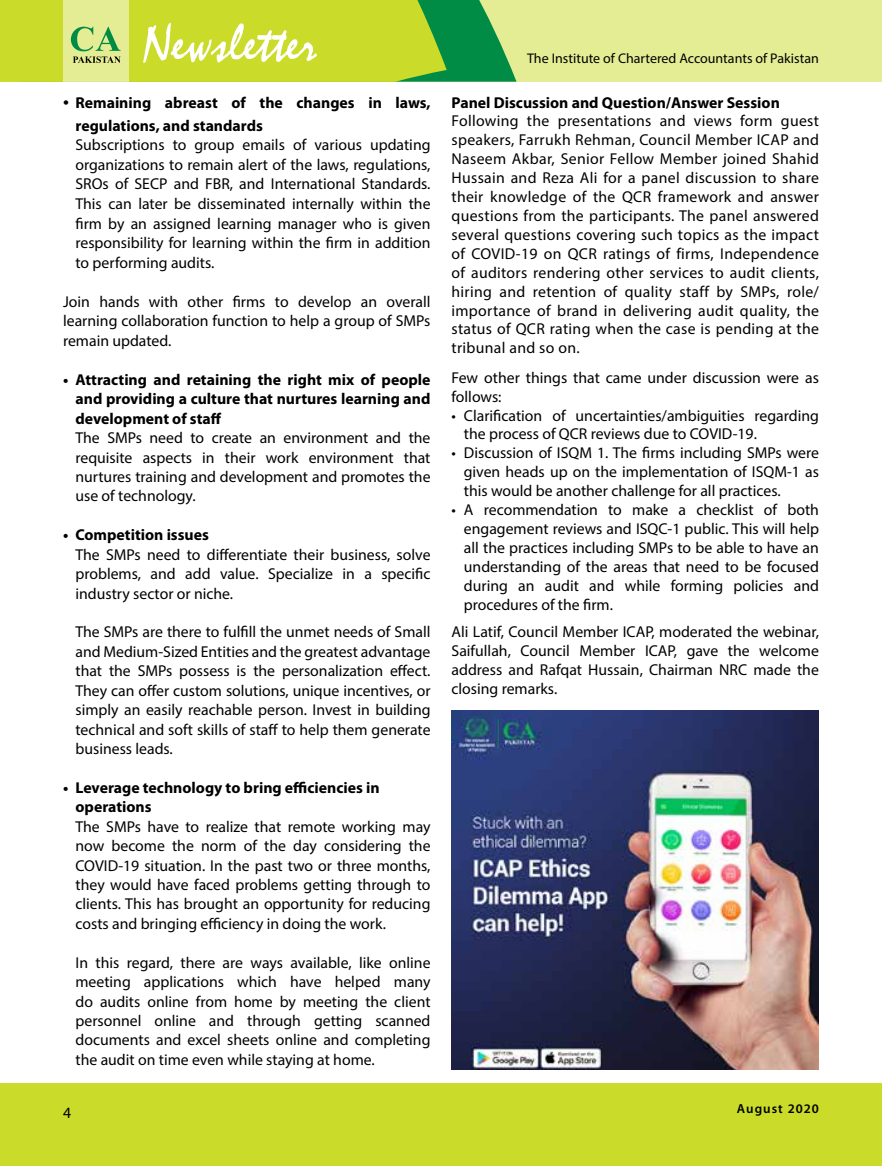
<style>
.page{position:relative;width:882px;height:1166px;background:#fff}
.page>*{position:absolute;margin:0;border:0;box-sizing:border-box;transform-origin:0 0}
.t1{font:54.25px "Mistral";color:#fff}
.t2{font:15.75px/18.9px "Myriad Pro";color:#000;text-align:justify}
.t3{font:700 15.75px/19.4px "Myriad Pro";color:#000}
.t4{font:14px "Myriad Pro";color:#000}
.t5{font:600 13.12px "Myriad Pro";letter-spacing:.08em;color:#000}
.s1{font-weight:400;font-size:21px}
</style>
<div class="page">
<div style="left:0;top:1083px;width:882px;height:83px;background:#cbdb2a"></div>
<div style="left:0;top:0;width:882px;height:82px;background:#e5ed94"></div>
<img style="left:452px;top:710px;width:367px;height:359px">
<svg style="left:0;top:0;width:517px;height:82px;background:#b1d13d"></svg>
<h1 class="t1" style="left:143px;top:13px;width:175px">Newsletter</h1>
<p class="t3" style="left:75px;top:91px;width:357px;line-height:22.4px;text-indent:-12px"><span class="s1">•</span> Remaining abreast of the changes in laws, regulations, and standards</p>
<p class="t2" style="left:75px;top:135px;width:357px;line-height:19.6px">Subscriptions to group emails of various updating organizations to remain alert of the laws, regulations, SROs of SECP and FBR, and International Standards.<br>This can later be disseminated internally within the firm by an assigned learning manager who is given responsibility for learning within the firm in addition to performing audits.</p>
<p class="t2" style="left:63px;top:291px;width:369px;line-height:19.6px">Join hands with other firms to develop an overall learning collaboration function to help a group of SMPs remain updated.</p>
<p class="t3" style="left:75px;top:369px;width:357px;text-align:justify;text-indent:-12px">• Attracting and retaining the right mix of people and providing a culture that nurtures learning and development of staff</p>
<p class="t2" style="left:75px;top:428px;width:357px;line-height:19.4px">The SMPs need to create an environment and the requisite aspects in their work environment that nurtures training and development and promotes the use of technology.</p>
<p class="t3" style="left:63px;top:525px;width:147px">• Competition issues</p>
<p class="t2" style="left:75px;top:544px;width:357px;line-height:19.4px">The SMPs need to differentiate their business, solve problems, and add value. Specialize in a specific industry sector or niche.</p>
<p class="t2" style="left:75px;top:622px;width:357px;line-height:19.4px">The SMPs are there to fulfill the unmet needs of Small and Medium-Sized Entities and the greatest advantage that the SMPs possess is the personalization effect.<br>They can offer custom solutions, unique incentives, or simply an easily reachable person. Invest in building technical and soft skills of staff to help them generate business leads.</p>
<p class="t3" style="left:75px;top:777px;width:306px;text-indent:-12px">• Leverage technology to bring efficiencies in operations</p>
<p class="t2" style="left:75px;top:816px;width:357px;line-height:19.4px">The SMPs have to realize that remote working may now become the norm of the day considering the COVID-19 situation. In the past two or three months, they would have faced problems getting through to clients. This has brought an opportunity for reducing costs and bringing efficiency in doing the work.</p>
<p class="t2" style="left:75px;top:952px;width:357px;line-height:19.4px">In this regard, there are ways available, like online meeting applications which have helped many do audits online from home by meeting the client personnel online and through getting scanned documents and excel sheets online and completing the audit on time even while staying at home.</p>
<p class="t4" style="left:527px;top:50px;width:293px">The Institute of Chartered Accountants of Pakistan</p>
<p class="t3" style="left:452px;top:92px;width:330px">Panel Discussion and Question/Answer Session</p>
<p class="t2" style="left:452px;top:111px;width:369px">Following the presentations and views form guest speakers, Farrukh Rehman, Council Member ICAP and Naseem Akbar, Senior Fellow Member joined Shahid Hussain and Reza Ali for a panel discussion to share their knowledge of the QCR framework and answer questions from the participants. The panel answered several questions covering such topics as the impact of COVID-19 on QCR ratings of firms, Independence of auditors rendering other services to audit clients, hiring and retention of quality staff by SMPs, role/ importance of brand in delivering audit quality, the status of QCR rating when the case is pending at the tribunal and so on.</p>
<p class="t2" style="left:452px;top:368px;width:369px">Few other things that came under discussion were as follows:</p>
<p class="t2" style="left:464px;top:405px;width:357px;text-indent:-12px">• Clarification of uncertainties/ambiguities regarding the process of QCR reviews due to COVID-19.</p>
<p class="t2" style="left:464px;top:443px;width:357px;text-indent:-12px">• Discussion of ISQM 1. The firms including SMPs were given heads up on the implementation of ISQM-1 as this would be another challenge for all practices.</p>
<p class="t2" style="left:464px;top:500px;width:357px;text-indent:-12px">• A recommendation to make a checklist of both engagement reviews and ISQC-1 public. This will help all the practices including SMPs to be able to have an understanding of the areas that need to be focused during an audit and while forming policies and procedures of the firm.</p>
<p class="t2" style="left:452px;top:622px;width:369px">Ali Latif, Council Member ICAP, moderated the webinar, Saifullah, Council Member ICAP, gave the welcome address and Rafqat Hussain, Chairman NRC made the closing remarks.</p>
<p class="t2" style="left:63px;top:1103px;width:10px">4</p>
<p class="t5" style="left:737px;top:1100px;width:84px">August 2020</p>
</div>
